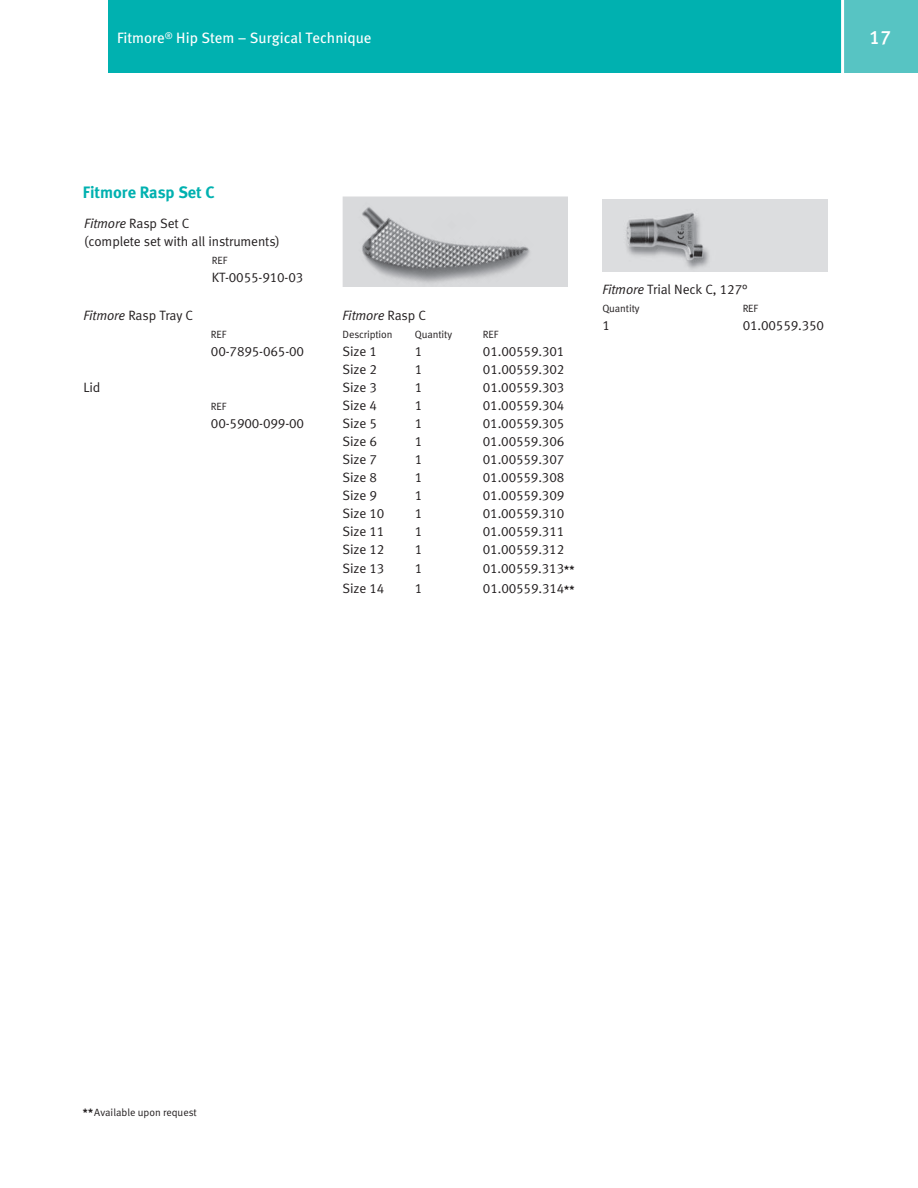
<style>
.page{position:relative;width:918px;height:1188px;background:#fff}
.page>*{position:absolute;margin:0;border:0;box-sizing:border-box;transform-origin:0 0}
.t1{font:19.5px "Meta Medium LF";color:#fff}
.t2{font:16.5px "Meta Bold LF";color:#00b1b0}
.t3{font:15px "Meta Book LF";color:#fff}
.t4{font:13.5px/18px "Meta Normal LF";letter-spacing:-.01em;color:#231f20}
.t5{font:italic 13.5px "Meta Normal LF";letter-spacing:-.01em;color:#231f20}
.t6{font:10.5px "Meta Normal LF";letter-spacing:-.01em;color:#231f20}
.s1{font-style:italic}
.s2{font-style:normal}
.s3{font-family:"Meta Bold LF";font-size:10.5px}
.s4{font-family:"Meta Bold LF"}
</style>
<div class="page">
<div style="left:108px;top:0;width:735px;height:73px;background:#00b1b0"></div>
<div style="left:844px;top:0;width:74px;height:73px;background:#57c4c3"></div>
<hr style="left:841px;top:0;width:3px;height:76px;background:#fff">
<img style="left:343px;top:196px;width:225px;height:91px">
<img style="left:602px;top:200px;width:226px;height:72px">
<p class="t3" style="left:117px;top:29px;width:256px">Fitmore<sup>®</sup> Hip Stem – Surgical Technique</p>
<h1 class="t1" style="left:869px;top:26px;width:23px">17</h1>
<p class="t2" style="left:83px;top:182px;width:133px">Fitmore Rasp Set C</p>
<p class="t4" style="left:84px;top:214px;width:197px"><span class="s1">Fitmore</span> Rasp Set C<br>(complete set with all instruments)</p>
<p class="t6" style="left:212px;top:255px;width:17px">REF</p>
<p class="t4" style="left:212px;top:268px;width:93px">KT-0055-910-03</p>
<p class="t4" style="left:83px;top:306px;width:111px"><span class="s1">Fitmore</span> Rasp Tray C</p>
<p class="t4" style="left:83px;top:378px;width:18px">Lid</p>
<p class="t6" style="left:211px;top:328px;width:17px">REF</p>
<p class="t4" style="left:211px;top:342px;width:95px">00-7895-065-00</p>
<p class="t6" style="left:211px;top:400px;width:17px">REF</p>
<p class="t4" style="left:211px;top:414px;width:95px">00-5900-099-00</p>
<p class="t5" style="left:343px;top:307px;width:85px">Fitmore <span class="s2">Rasp C</span></p>
<p class="t6" style="left:343px;top:328px;width:51px">Description</p>
<p class="t6" style="left:415px;top:328px;width:39px">Quantity</p>
<p class="t6" style="left:483px;top:328px;width:17px">REF</p>
<p class="t4" style="left:343px;top:342px;width:36px">Size 1</p>
<p class="t4" style="left:415px;top:342px;width:9px">1</p>
<p class="t4" style="left:483px;top:342px;width:83px">01.00559.301</p>
<p class="t4" style="left:343px;top:360px;width:36px">Size 2</p>
<p class="t4" style="left:415px;top:360px;width:9px">1</p>
<p class="t4" style="left:483px;top:360px;width:83px">01.00559.302</p>
<p class="t4" style="left:343px;top:378px;width:36px">Size 3</p>
<p class="t4" style="left:415px;top:378px;width:9px">1</p>
<p class="t4" style="left:483px;top:378px;width:83px">01.00559.303</p>
<p class="t4" style="left:343px;top:396px;width:36px">Size 4</p>
<p class="t4" style="left:415px;top:396px;width:9px">1</p>
<p class="t4" style="left:483px;top:396px;width:83px">01.00559.304</p>
<p class="t4" style="left:343px;top:414px;width:36px">Size 5</p>
<p class="t4" style="left:415px;top:414px;width:9px">1</p>
<p class="t4" style="left:483px;top:414px;width:83px">01.00559.305</p>
<p class="t4" style="left:343px;top:432px;width:36px">Size 6</p>
<p class="t4" style="left:415px;top:432px;width:9px">1</p>
<p class="t4" style="left:483px;top:432px;width:83px">01.00559.306</p>
<p class="t4" style="left:343px;top:450px;width:36px">Size 7</p>
<p class="t4" style="left:415px;top:450px;width:9px">1</p>
<p class="t4" style="left:483px;top:450px;width:83px">01.00559.307</p>
<p class="t4" style="left:343px;top:468px;width:36px">Size 8</p>
<p class="t4" style="left:415px;top:468px;width:9px">1</p>
<p class="t4" style="left:483px;top:468px;width:83px">01.00559.308</p>
<p class="t4" style="left:343px;top:486px;width:36px">Size 9</p>
<p class="t4" style="left:415px;top:486px;width:9px">1</p>
<p class="t4" style="left:483px;top:486px;width:83px">01.00559.309</p>
<p class="t4" style="left:343px;top:504px;width:43px">Size 10</p>
<p class="t4" style="left:415px;top:504px;width:9px">1</p>
<p class="t4" style="left:483px;top:504px;width:83px">01.00559.310</p>
<p class="t4" style="left:343px;top:522px;width:43px">Size 11</p>
<p class="t4" style="left:415px;top:522px;width:9px">1</p>
<p class="t4" style="left:483px;top:522px;width:83px">01.00559.311</p>
<p class="t4" style="left:342px;top:540px;width:43px">Size 12</p>
<p class="t4" style="left:415px;top:540px;width:9px">1</p>
<p class="t4" style="left:483px;top:540px;width:83px">01.00559.312</p>
<p class="t4" style="left:342px;top:560px;width:43px">Size 13</p>
<p class="t4" style="left:415px;top:560px;width:9px">1</p>
<p class="t4" style="left:483px;top:560px;width:93px">01.00559.313<span class="s3">**</span></p>
<p class="t4" style="left:343px;top:579px;width:43px">Size 14</p>
<p class="t4" style="left:415px;top:579px;width:9px">1</p>
<p class="t4" style="left:483px;top:579px;width:93px">01.00559.314<span class="s3">**</span></p>
<p class="t4" style="left:602px;top:280px;width:147px"><span class="s1">Fitmore</span> Trial Neck C, 127°</p>
<p class="t6" style="left:602px;top:302px;width:39px">Quantity</p>
<p class="t6" style="left:743px;top:302px;width:17px">REF</p>
<p class="t4" style="left:602px;top:316px;width:9px">1</p>
<p class="t4" style="left:743px;top:316px;width:83px">01.00559.350</p>
<p class="t6" style="left:83px;top:1106px;width:115px"><span class="s4">**</span>Available upon request</p>
</div>
